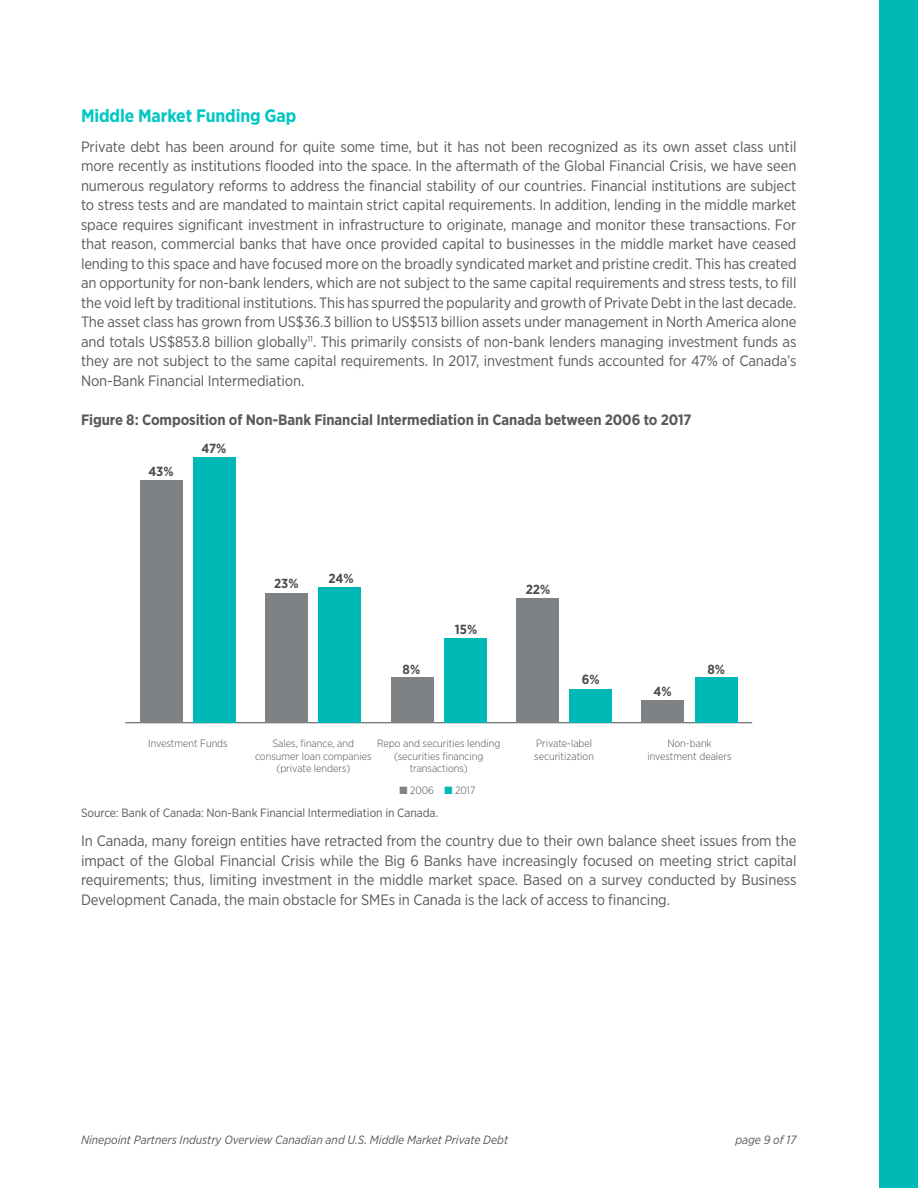
<style>
.page{position:relative;width:918px;height:1188px;background:#fff}
.page>*{position:absolute;margin:0;border:0;box-sizing:border-box;transform-origin:0 0}
.t1{font:700 18px "Gotham Narrow";letter-spacing:-.005em;color:#00c7c4}
.t2{font:15px/19.5px "Gotham Narrow";letter-spacing:-.005em;color:#57595b;text-align:justify}
.t3{font:700 15px "Gotham Narrow";letter-spacing:-.005em;color:#57595b}
.t4{font:700 13.2px "Gotham Narrow";color:#4d4d4e}
.t5{font:italic 12px "Gotham Narrow";color:#57595b}
.t6{font:12px "Gotham Narrow";letter-spacing:-.005em;color:#57595b}
.t7{font:300 10.5px/12.6px "Gotham Narrow";color:#4d4d4e;text-align:center}
.s1{color:#7f8284}
.s2{color:#00b8b5}
</style>
<div class="page">
<div style="left:879px;top:0;width:39px;height:1188px;background:#00b9b6"></div>
<hr style="left:125px;top:722px;width:627px;height:1px;background:#4d4d4e">
<div style="left:193px;top:457px;width:43px;height:266px;background:#00b8b5"></div>
<div style="left:319px;top:587px;width:42px;height:136px;background:#00b8b5"></div>
<div style="left:444px;top:638px;width:43px;height:85px;background:#00b8b5"></div>
<div style="left:569px;top:689px;width:43px;height:34px;background:#00b8b5"></div>
<div style="left:695px;top:678px;width:43px;height:45px;background:#00b8b5"></div>
<div style="left:140px;top:480px;width:43px;height:243px;background:#7f8284"></div>
<div style="left:265px;top:593px;width:43px;height:130px;background:#7f8284"></div>
<div style="left:391px;top:678px;width:42px;height:45px;background:#7f8284"></div>
<div style="left:516px;top:598px;width:43px;height:125px;background:#7f8284"></div>
<div style="left:642px;top:700px;width:42px;height:23px;background:#7f8284"></div>
<p class="t1" style="left:81px;top:105px;width:217px">Middle Market Funding Gap</p>
<p class="t2" style="left:81px;top:136px;width:717px">Private debt has been around for quite some time, but it has not been recognized as its own asset class until more recently as institutions flooded into the space. In the aftermath of the Global Financial Crisis, we have seen numerous regulatory reforms to address the financial stability of our countries. Financial institutions are subject to stress tests and are mandated to maintain strict capital requirements. In addition, lending in the middle market space requires significant investment in infrastructure to originate, manage and monitor these transactions. For that reason, commercial banks that have once provided capital to businesses in the middle market have ceased lending to this space and have focused more on the broadly syndicated market and pristine credit. This has created an opportunity for non-bank lenders, which are not subject to the same capital requirements and stress tests, to fill the void left by traditional institutions. This has spurred the popularity and growth of Private Debt in the last decade.<br>The asset class has grown from US$36.3 billion to US$513 billion assets under management in North America alone and totals US$853.8 billion globally<sup>11</sup>. This primarily consists of non-bank lenders managing investment funds as they are not subject to the same capital requirements. In 2017, investment funds accounted for 47% of Canada’s Non-Bank Financial Intermediation.</p>
<p class="t3" style="left:81px;top:410px;width:612px">Figure 8: Composition of Non-Bank Financial Intermediation in Canada between 2006 to 2017</p>
<p class="t4" style="left:148px;top:463px;width:27px">43%</p>
<p class="t4" style="left:202px;top:440px;width:27px">47%</p>
<p class="t7" style="left:148px;top:737px;width:81px">Investment Funds</p>
<p class="t4" style="left:274px;top:575px;width:26px">23%</p>
<p class="t4" style="left:329px;top:570px;width:27px">24%</p>
<p class="t4" style="left:403px;top:660px;width:19px">8%</p>
<p class="t4" style="left:455px;top:620px;width:24px">15%</p>
<p class="t7" style="left:255px;top:737px;width:118px">Sales, finance, and consumer loan companies (private lenders)</p>
<p class="t7" style="left:377px;top:737px;width:125px">Repo and securities lending (securities financing transactions)</p>
<p class="t4" style="left:526px;top:581px;width:26px">22%</p>
<p class="t4" style="left:582px;top:671px;width:19px">6%</p>
<p class="t7" style="left:534px;top:737px;width:61px;text-align:left">Private-label securitization</p>
<p class="t4" style="left:654px;top:683px;width:20px">4%</p>
<p class="t4" style="left:707px;top:660px;width:19px">8%</p>
<p class="t7" style="left:647px;top:737px;width:86px">Non-bank investment dealers</p>
<p class="t7" style="left:399px;top:784px;width:77px"><span class="s1">■</span> 2006 <span class="s2">■</span> 2017</p>
<p class="t6" style="left:81px;top:805px;width:359px">Source: Bank of Canada: Non-Bank Financial Intermediation in Canada.</p>
<p class="t2" style="left:81px;top:831px;width:717px">In Canada, many foreign entities have retracted from the country due to their own balance sheet issues from the impact of the Global Financial Crisis while the Big 6 Banks have increasingly focused on meeting strict capital requirements; thus, limiting investment in the middle market space. Based on a survey conducted by Business Development Canada, the main obstacle for SMEs in Canada is the lack of access to financing.</p>
<p class="t5" style="left:81px;top:1132px;width:429px">Ninepoint Partners Industry Overview Canadian and U.S. Middle Market Private Debt</p>
<p class="t5" style="left:735px;top:1132px;width:63px">page 9 of 17</p>
</div>
